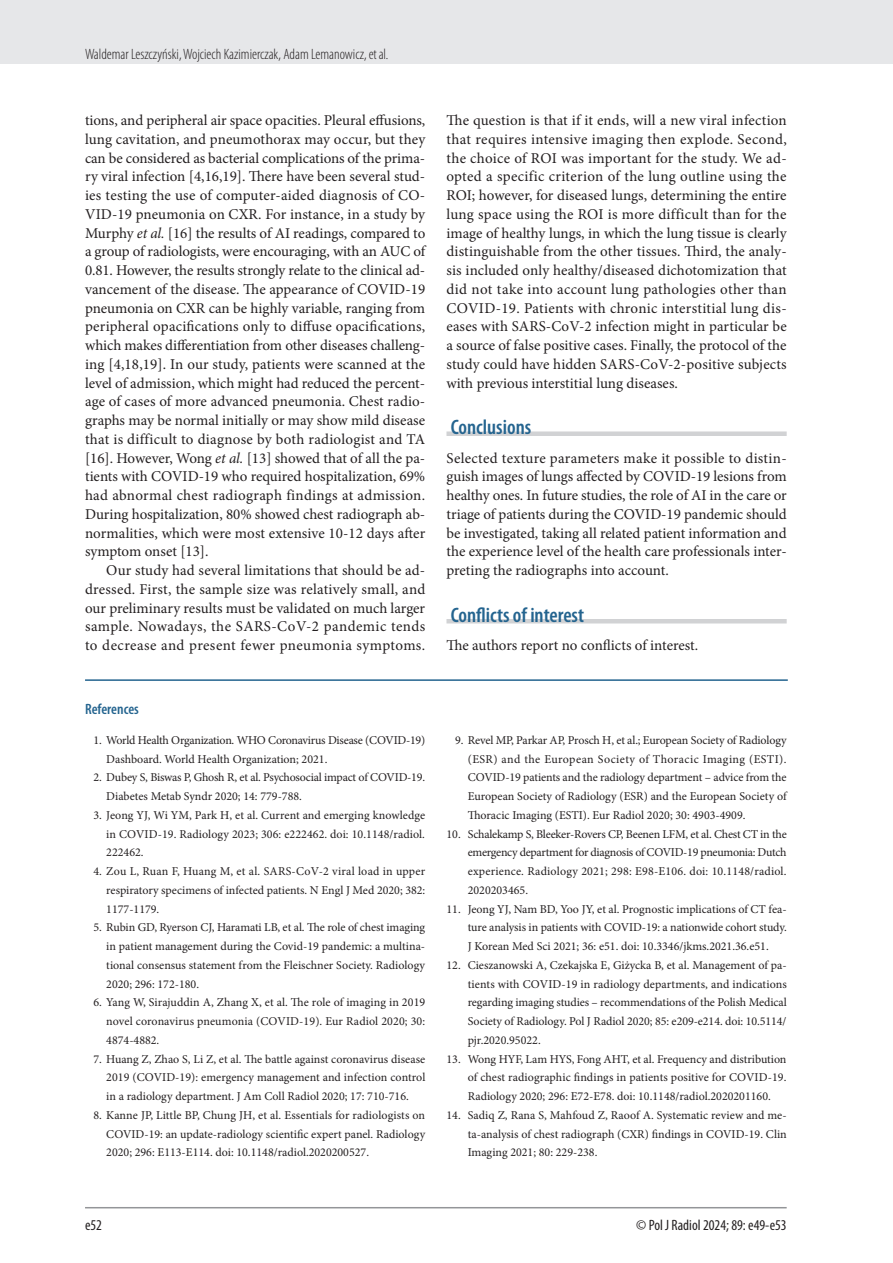
<style>
.page{position:relative;width:893px;height:1263px;background:#fff}
.page>*{position:absolute;margin:0;border:0;box-sizing:border-box;transform-origin:0 0}
.srodtytul_1{font:600 condensed 21px "Myriad Pro";color:#24648f}
.tekst{font:15px/18.8px "Minion Pro";letter-spacing:.005em;color:#231f20;text-align:justify}
.tekst_bez_wciecia{font:15px/18.8px "Minion Pro";color:#231f20;text-align:justify}
.t1{font:300 condensed 15px "Myriad Pro";color:#231f20}
.t2{font:condensed 15px "Myriad Pro";color:#231f20}
.Pism{font:600 condensed 15px "Myriad Pro";color:#24648f}
.pismiennictwo_10{font:12px/18.8px "Minion Pro";color:#231f20;text-align:justify}
.s1{font-style:italic}
</style>
<div class="page">
<div style="left:0;top:0;width:893px;height:64px;background:#e6e7e9"></div>
<hr style="left:85px;top:1207px;width:702px;height:1px;background:#939598">
<div style="left:446px;top:431px;width:341px;height:5px;background:#d1d2d4"></div>
<hr style="left:446px;top:619px;width:341px;height:4px;background:#d1d2d4">
<hr style="left:85px;top:679px;width:703px;height:2px;background:#24648f">
<p class="t1" style="left:85px;top:45px;width:305px">Waldemar Leszczyński, Wojciech Kazimierczak, Adam Lemanowicz, et al.</p>
<p class="tekst" style="left:85px;top:111px;width:342px">tions, and peripheral air space opacities. Pleural effusions, lung cavitation, and pneumothorax may occur, but they can be considered as bacterial complications of the prima&shy;ry viral infection [4,16,19]. There have been several stud&shy;ies testing the use of computer-aided diagnosis of CO-VID-19 pneumonia on CXR. For instance, in a study by Murphy <span class="s1">et al.</span> [16] the results of AI readings, compared to a group of radiologists, were encouraging, with an AUC of 0.81. However, the results strongly relate to the clinical ad&shy;vancement of the disease. The appearance of COVID-19 pneumonia on CXR can be highly variable, ranging from peripheral opacifications only to diffuse opacifications, which makes differentiation from other diseases challeng&shy;ing [4,18,19]. In our study, patients were scanned at the level of admission, which might had reduced the percent&shy;age of cases of more advanced pneumonia. Chest radio&shy;graphs may be normal initially or may show mild disease that is difficult to diagnose by both radiologist and TA [16]. However, Wong <span class="s1">et al.</span> [13] showed that of all the pa&shy;tients with COVID-19 who required hospitalization, 69% had abnormal chest radiograph findings at admission.<br>During hospitalization, 80% showed chest radiograph ab&shy;normalities, which were most extensive 10-12 days after symptom onset [13].</p>
<p class="tekst" style="left:85px;top:561px;width:342px;text-indent:21px">Our study had several limitations that should be ad&shy;dressed. First, the sample size was relatively small, and our preliminary results must be validated on much larger sample. Nowadays, the SARS-CoV-2 pandemic tends to decrease and present fewer pneumonia symptoms.</p>
<p class="Pism" style="left:85px;top:700px;width:55px">References</p>
<p class="pismiennictwo_10" style="left:106px;top:731px;width:320px;text-indent:-13px">1. World Health Organization. WHO Coronavirus Disease (COVID-19)<br>Dashboard. World Health Organization; 2021.</p>
<p class="pismiennictwo_10" style="left:106px;top:768px;width:320px;text-indent:-13px">2. Dubey S, Biswas P, Ghosh R, et al. Psychosocial impact of COVID-19.<br>Diabetes Metab Syndr 2020; 14: 779-788.</p>
<p class="pismiennictwo_10" style="left:106px;top:806px;width:320px;text-indent:-13px">3. Jeong YJ, Wi YM, Park H, et al. Current and emerging knowledge in COVID-19. Radiology 2023; 306: e222462. doi: 10.1148/radiol.<br>222462.</p>
<p class="pismiennictwo_10" style="left:106px;top:862px;width:320px;text-indent:-13px">4. Zou L, Ruan F, Huang M, et al. SARS-CoV-2 viral load in upper respiratory specimens of infected patients. N Engl J Med 2020; 382:<br>1177-1179.</p>
<p class="pismiennictwo_10" style="left:106px;top:918px;width:320px;text-indent:-13px">5. Rubin GD, Ryerson CJ, Haramati LB, et al. The role of chest imaging in patient management during the Covid-19 pandemic: a multina&shy;tional consensus statement from the Fleischner Society. Radiology 2020; 296: 172-180.</p>
<p class="pismiennictwo_10" style="left:106px;top:993px;width:320px;text-indent:-13px">6. Yang W, Sirajuddin A, Zhang X, et al. The role of imaging in 2019 novel coronavirus pneumonia (COVID-19). Eur Radiol 2020; 30:<br>4874-4882.</p>
<p class="pismiennictwo_10" style="left:106px;top:1049px;width:321px;text-indent:-13px">7. Huang Z, Zhao S, Li Z, et al. The battle against coronavirus disease 2019 (COVID-19): emergency management and infection control in a radiology department. J Am Coll Radiol 2020; 17: 710-716.</p>
<p class="pismiennictwo_10" style="left:106px;top:1106px;width:320px;text-indent:-13px">8. Kanne JP, Little BP, Chung JH, et al. Essentials for radiologists on COVID-19: an update-radiology scientific expert panel. Radiology 2020; 296: E113-E114. doi: 10.1148/radiol.2020200527.</p>
<p class="tekst" style="left:446px;top:111px;width:342px">The question is that if it ends, will a new viral infection that requires intensive imaging then explode. Second, the choice of ROI was important for the study. We ad&shy;opted a specific criterion of the lung outline using the ROI; however, for diseased lungs, determining the entire lung space using the ROI is more difficult than for the image of healthy lungs, in which the lung tissue is clearly distinguishable from the other tissues. Third, the analy&shy;sis included only healthy/diseased dichotomization that did not take into account lung pathologies other than COVID-19. Patients with chronic interstitial lung dis&shy;eases with SARS-CoV-2 infection might in particular be a source of false positive cases. Finally, the protocol of the study could have hidden SARS-CoV-2-positive subjects with previous interstitial lung diseases.</p>
<p class="srodtytul_1" style="left:451px;top:414px;width:82px">Conclusions</p>
<p class="tekst_bez_wciecia" style="left:446px;top:448px;width:342px">Selected texture parameters make it possible to distin&shy;guish images of lungs affected by COVID-19 lesions from healthy ones. In future studies, the role of AI in the care or triage of patients during the COVID-19 pandemic should be investigated, taking all related patient information and the experience level of the health care professionals inter&shy;preting the radiographs into account.</p>
<p class="srodtytul_1" style="left:451px;top:602px;width:135px">Conflicts of interest</p>
<p class="tekst_bez_wciecia" style="left:446px;top:636px;width:253px">The authors report no conflicts of interest.</p>
<p class="pismiennictwo_10" style="left:468px;top:731px;width:320px;text-indent:-13px">9. Revel MP, Parkar AP, Prosch H, et al.; European Society of Radiology (ESR) and the European Society of Thoracic Imaging (ESTI).<br>COVID-19 patients and the radiology department – advice from the European Society of Radiology (ESR) and the European Society of Thoracic Imaging (ESTI). Eur Radiol 2020; 30: 4903-4909.</p>
<p class="pismiennictwo_10" style="left:468px;top:824px;width:321px;text-indent:-21px">10. Schalekamp S, Bleeker-Rovers CP, Beenen LFM, et al. Chest CT in the emergency department for diagnosis of COVID-19 pneumonia: Dutch experience. Radiology 2021; 298: E98-E106. doi: 10.1148/radiol.<br>2020203465.</p>
<p class="pismiennictwo_10" style="left:468px;top:899px;width:320px;text-indent:-21px">11. Jeong YJ, Nam BD, Yoo JY, et al. Prognostic implications of CT fea&shy;ture analysis in patients with COVID-19: a nationwide cohort study.<br>J Korean Med Sci 2021; 36: e51. doi: 10.3346/jkms.2021.36.e51.</p>
<p class="pismiennictwo_10" style="left:468px;top:956px;width:321px;text-indent:-21px">12. Cieszanowski A, Czekajska E, Giżycka B, et al. Management of pa&shy;tients with COVID-19 in radiology departments, and indications regarding imaging studies – recommendations of the Polish Medical Society of Radiology. Pol J Radiol 2020; 85: e209-e214. doi: 10.5114/ pjr.2020.95022.</p>
<p class="pismiennictwo_10" style="left:468px;top:1049px;width:320px;text-indent:-21px">13. Wong HYF, Lam HYS, Fong AHT, et al. Frequency and distribution of chest radiographic findings in patients positive for COVID-19.<br>Radiology 2020; 296: E72-E78. doi: 10.1148/radiol.2020201160.</p>
<p class="pismiennictwo_10" style="left:468px;top:1106px;width:321px;text-indent:-21px">14. Sadiq Z, Rana S, Mahfoud Z, Raoof A. Systematic review and me&shy;ta-analysis of chest radiograph (CXR) findings in COVID-19. Clin Imaging 2021; 80: 229-238.</p>
<p class="t2" style="left:85px;top:1216px;width:18px">e52</p>
<p class="t2" style="left:636px;top:1216px;width:152px">© Pol J Radiol 2024; 89: e49-e53</p>
</div>
